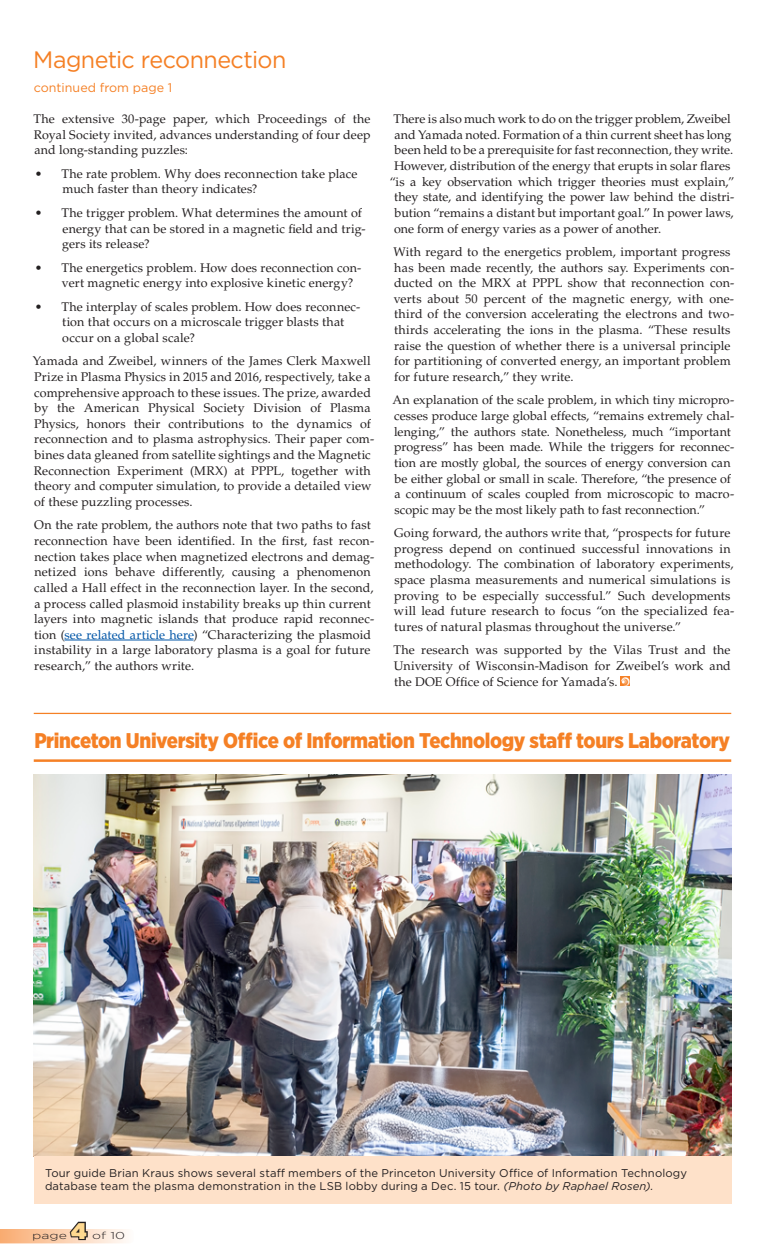
<style>
.page{position:relative;width:765px;height:1260px;background:#fff}
.page>*{position:absolute;margin:0;border:0;box-sizing:border-box;transform-origin:0 0}
.t1{font:23.75px "Gotham";letter-spacing:-.025em;color:#f58025}
.t2{font:900 22.5px "Gotham";color:#ffd990}
.t3{font:900 21.25px "Gotham Narrow";letter-spacing:-.015em;color:#f58025}
.t4{font:12.5px/15.6px "Palatino LT Std";letter-spacing:.01em;color:#231f20}
.t5{font:12.5px "Gotham";color:#f58025}
.t6{font:11.25px/13.5px "Gotham";letter-spacing:.01em;color:#231f20}
.t7{font:300 10px "Gotham";color:#231f20;scale:1.4 1}
.s1{color:#0055a7}
.s2{font-style:italic}
</style>
<div class="page">
<hr style="left:64px;top:640px;width:130px;height:1px;background:#0055a7">
<svg style="left:621px;top:677px;width:9px;height:8px"></svg>
<hr style="left:34px;top:713px;width:697px;height:1px;background:#f58025">
<img style="left:34px;top:774px;width:697px;height:382px">
<div style="left:34px;top:1156px;width:697px;height:47px;background:#fee1c9"></div>
<hr style="left:34px;top:759px;width:697px;height:3px;background:#f58025">
<svg style="left:0;top:1221px;width:126px;height:22px"></svg>
<h1 class="t1" style="left:33px;top:45px;width:255px">Magnetic reconnection</h1>
<p class="t5" style="left:34px;top:79px;width:140px">continued from page 1</p>
<p class="t4" style="left:33px;top:111px;width:339px;text-align:justify">The extensive 30-page paper, which Proceedings of the Royal Society invited, advances understanding of four deep and long-standing puzzles:</p>
<p class="t4" style="left:62px;top:166px;width:296px;text-indent:-28px">• The rate problem. Why does reconnection take place much faster than theory indicates?</p>
<p class="t4" style="left:62px;top:205px;width:305px;text-indent:-27px">• The trigger problem. What determines the amount of energy that can be stored in a magnetic field and trig&shy;gers its release?</p>
<p class="t4" style="left:62px;top:260px;width:301px;text-indent:-27px">• The energetics problem. How does reconnection con&shy;vert magnetic energy into explosive kinetic energy?</p>
<p class="t4" style="left:62px;top:299px;width:300px;text-indent:-27px">• The interplay of scales problem. How does reconnec&shy;tion that occurs on a microscale trigger blasts that occur on a global scale?</p>
<p class="t4" style="left:33px;top:353px;width:343px">Yamada and Zweibel, winners of the James Clerk Maxwell Prize in Plasma Physics in 2015 and 2016, respectively, take a comprehensive approach to these issues. The prize, awarded by the American Physical Society Division of Plasma Physics, honors their contributions to the dynamics of reconnection and to plasma astrophysics. Their paper com&shy;bines data gleaned from satellite sightings and the Magnetic Reconnection Experiment (MRX) at PPPL, together with theory and computer simulation, to provide a detailed view of these puzzling processes.</p>
<p class="t4" style="left:34px;top:518px;width:342px">On the rate problem, the authors note that two paths to fast reconnection have been identified. In the first, fast recon&shy;nection takes place when magnetized electrons and demag&shy;netized ions behave differently, causing a phenomenon called a Hall effect in the reconnection layer. In the second, a process called plasmoid instability breaks up thin current layers into magnetic islands that produce rapid reconnec&shy;tion (<span class="s1">see related article here</span>) “Characterizing the plasmoid instability in a large laboratory plasma is a goal for future research,” the authors write.</p>
<p class="t4" style="left:393px;top:111px;width:339px">There is also much work to do on the trigger problem, Zweibel</p>
<p class="t4" style="left:394px;top:127px;width:338px">and Yamada noted. Formation of a thin current sheet has long</p>
<p class="t4" style="left:395px;top:143px;width:340px">been held to be a prerequisite for fast reconnection, they write.</p>
<p class="t4" style="left:394px;top:158px;width:338px">However, distribution of the energy that erupts in solar flares</p>
<p class="t4" style="left:390px;top:174px;width:346px">“is a key observation which trigger theories must explain,”</p>
<p class="t4" style="left:394px;top:189px;width:342px">they state, and identifying the power law behind the distri-</p>
<p class="t4" style="left:395px;top:205px;width:340px">bution “remains a distant but important goal.” In power laws,</p>
<p class="t4" style="left:394px;top:221px;width:269px">one form of energy varies as a power of another.</p>
<p class="t4" style="left:394px;top:244px;width:342px">With regard to the energetics problem, important progress has been made recently, the authors say. Experiments con&shy;ducted on the MRX at PPPL show that reconnection con&shy;verts about 50 percent of the magnetic energy, with one&shy;third of the conversion accelerating the electrons and two&shy;thirds accelerating the ions in the plasma. “These results raise the question of whether there is a universal principle for partitioning of converted energy, an important problem for future research,” they write.</p>
<p class="t4" style="left:393px;top:393px;width:343px">An explanation of the scale problem, in which tiny micropro&shy;cesses produce large global effects, “remains extremely chal&shy;lenging,” the authors state. Nonetheless, much “important progress” has been made. While the triggers for reconnec&shy;tion are mostly global, the sources of energy conversion can be either global or small in scale. Therefore, “the presence of a continuum of scales coupled from microscopic to macro&shy;scopic may be the most likely path to fast reconnection.”</p>
<p class="t4" style="left:394px;top:525px;width:342px">Going forward, the authors write that, “prospects for future progress depend on continued successful innovations in methodology. The combination of laboratory experiments, space plasma measurements and numerical simulations is proving to be especially successful.” Such developments will lead future research to focus “on the specialized fea&shy;tures of natural plasmas throughout the universe.”</p>
<p class="t4" style="left:393px;top:643px;width:339px;text-align:justify">The research was supported by the Vilas Trust and the University of Wisconsin-Madison for Zweibel’s work and the DOE Office of Science for Yamada’s.</p>
<h3 class="t3" style="left:34px;top:727px;width:697px">Princeton University Office of Information Technology staff tours Laboratory</h3>
<p class="t6" style="left:45px;top:1166px;width:644px">Tour guide Brian Kraus shows several staff members of the Princeton University Office of Information Technology database team the plasma demonstration in the LSB lobby during a Dec. 15 tour. <span class="s2">(Photo by Raphael Rosen).</span></p>
<p class="t7" style="left:32px;top:1229px;width:26px">page</p>
<h2 class="t2" style="left:71px;top:1215px;width:17px">4</h2>
<p class="t7" style="left:92px;top:1229px;width:25px">of 10</p>
</div>
